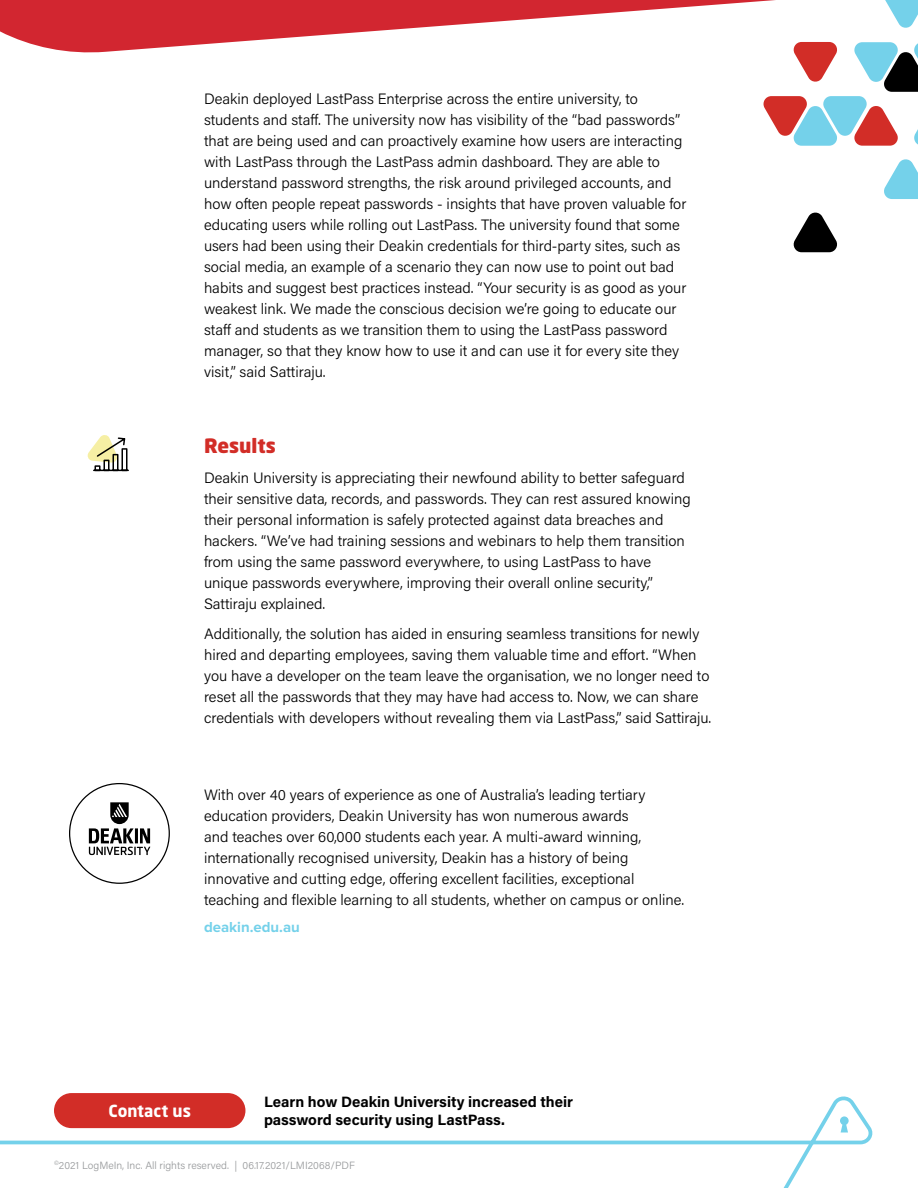
<style>
.page{position:relative;width:918px;height:1188px;background:#fff}
.page>*{position:absolute;margin:0;border:0;box-sizing:border-box;transform-origin:0 0}
.t1{font:900 19.5px "Neo Sans W1 G";color:#d22d27}
.t2{font:700 16.5px "Neo Sans W1 G";color:#fff}
.t3{font:300 15px/21px "Acumin Pro";color:#000}
.t4{font:700 15px/18px "Acumin Pro";color:#000}
.t5{font:700 15px "Proxima Nova";color:#74d1ea}
.t6{font:300 10.5px "Acumin Pro";color:#97999b}
</style>
<div class="page">
<svg style="left:87px;top:435px;width:42px;height:37px"></svg>
<svg style="left:0;top:1093px;width:873px;height:95px"></svg>
<div style="left:54px;top:1093px;width:191px;height:35px;background:#d22d27;border-radius:18px"></div>
<svg style="left:840px;top:1116px;width:9px;height:16px"></svg>
<svg style="left:69px;top:783px;width:101px;height:101px"></svg>
<svg style="left:763px;top:64px;width:155px;height:135px"></svg>
<svg style="left:793px;top:212px;width:44px;height:40px"></svg>
<svg style="left:0;top:0;width:918px;height:64px"></svg>
<p class="t3" style="left:204px;top:88px;width:484px">Deakin deployed LastPass Enterprise across the entire university, to students and staff. The university now has visibility of the “bad passwords” that are being used and can proactively examine how users are interacting with LastPass through the LastPass admin dashboard. They are able to understand password strengths, the risk around privileged accounts, and how often people repeat passwords - insights that have proven valuable for educating users while rolling out LastPass. The university found that some users had been using their Deakin credentials for third-party sites, such as social media, an example of a scenario they can now use to point out bad habits and suggest best practices instead. “Your security is as good as your weakest link. We made the conscious decision we’re going to educate our staff and students as we transition them to using the LastPass password manager, so that they know how to use it and can use it for every site they visit,” said Sattiraju.</p>
<h1 class="t1" style="left:204px;top:433px;width:73px">Results</h1>
<p class="t3" style="left:204px;top:466px;width:488px">Deakin University is appreciating their newfound ability to better safeguard their sensitive data, records, and passwords. They can rest assured knowing their personal information is safely protected against data breaches and hackers. “We’ve had training sessions and webinars to help them transition from using the same password everywhere, to using LastPass to have unique passwords everywhere, improving their overall online security,” Sattiraju explained.</p>
<p class="t3" style="left:204px;top:622px;width:509px">Additionally, the solution has aided in ensuring seamless transitions for newly hired and departing employees, saving them valuable time and effort. “When you have a developer on the team leave the organisation, we no longer need to reset all the passwords that they may have had access to. Now, we can share credentials with developers without revealing them via LastPass,” said Sattiraju.</p>
<p class="t3" style="left:204px;top:784px;width:482px">With over 40 years of experience as one of Australia’s leading tertiary education providers, Deakin University has won numerous awards<br>and teaches over 60,000 students each year. A multi-award winning, internationally recognised university, Deakin has a history of being innovative and cutting edge, offering excellent facilities, exceptional teaching and flexible learning to all students, whether on campus or online.</p>
<p class="t5" style="left:204px;top:918px;width:97px">deakin.edu.au</p>
<p class="t2" style="left:108px;top:1100px;width:84px">Contact us</p>
<p class="t4" style="left:264px;top:1092px;width:311px">Learn how Deakin University increased their password security using LastPass.</p>
<p class="t6" style="left:54px;top:1158px;width:302px"><sup>©</sup>2021 LogMeIn, Inc. All rights reserved. | 06.17.2021/LMI2068/PDF</p>
</div>
